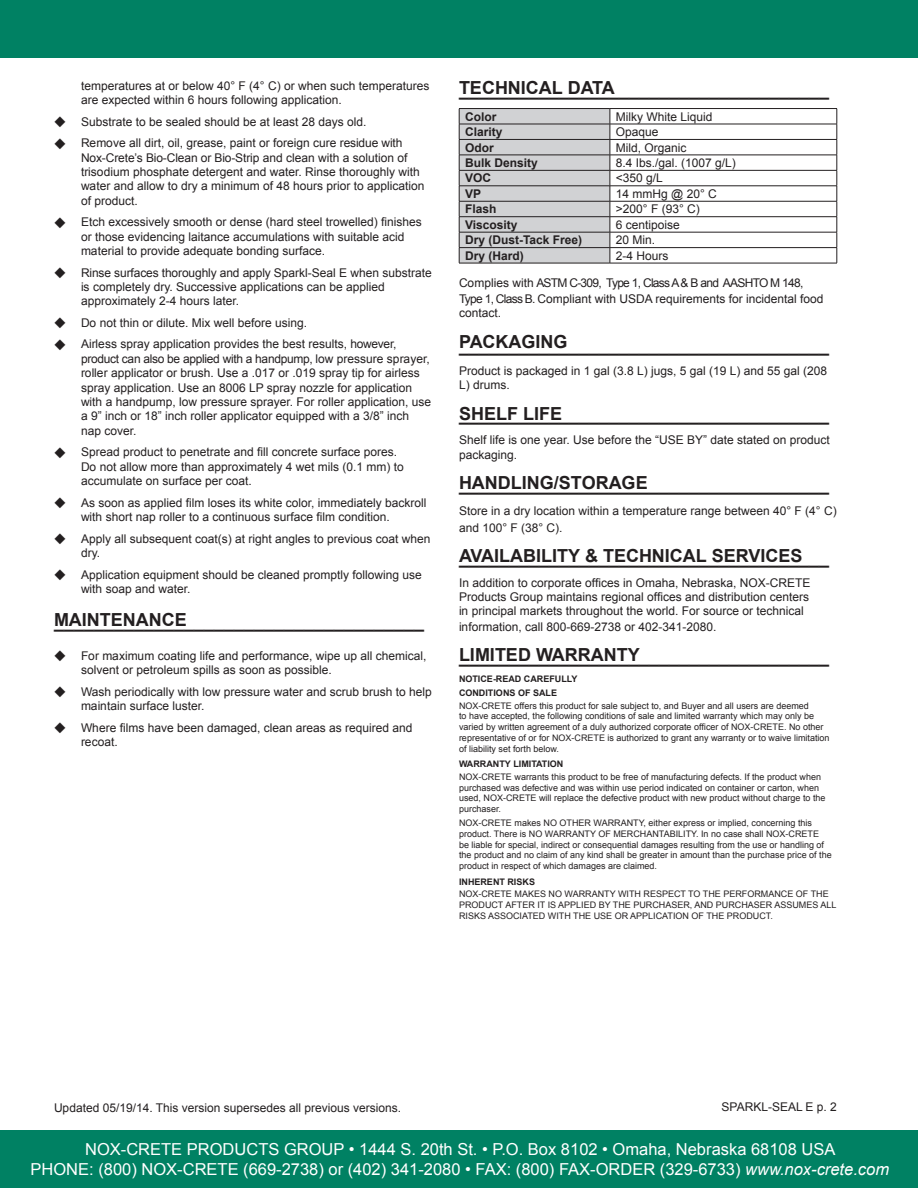
<style>
.page{position:relative;width:918px;height:1188px;background:#fff}
.page>*{position:absolute;margin:0;border:0;box-sizing:border-box;transform-origin:0 0}
.Section_Underline{font:700 18px "Arial";color:#231f20}
.Section_Header{font:700 18px "Arial";color:#231f20}
.t1{font:16.5px "Arial";color:#fff}
.Body_No_Bullet_-_End{font:12px/14.4px "Arial";color:#231f20}
.Body_Single{font:12px/15.6px "Arial";color:#231f20}
.Body_Single-2{font:700 12px "Arial";color:#231f20}
.Warranty_Text{font:12px "Arial";color:#231f20}
.Warranty_Text-2{font:9px/10.8px "Arial";color:#231f20}
.Warranty_Header{font:700 9px "Arial";color:#231f20}
.s1{font-style:italic}
</style>
<div class="page">
<hr style="left:459px;top:108px;width:151px;height:1px;background:#231f20">
<hr style="left:610px;top:108px;width:227px;height:1px;background:#231f20">
<hr style="left:610px;top:124px;width:227px;height:1px;background:#231f20">
<hr style="left:610px;top:139px;width:227px;height:1px;background:#231f20">
<hr style="left:610px;top:155px;width:227px;height:1px;background:#231f20">
<hr style="left:610px;top:170px;width:227px;height:1px;background:#231f20">
<hr style="left:610px;top:186px;width:227px;height:1px;background:#231f20">
<hr style="left:610px;top:201px;width:227px;height:1px;background:#231f20">
<hr style="left:610px;top:216px;width:227px;height:1px;background:#231f20">
<hr style="left:610px;top:232px;width:227px;height:1px;background:#231f20">
<hr style="left:610px;top:247px;width:227px;height:1px;background:#231f20">
<svg style="left:459px;top:109px;width:152px;height:154px;background:#c4c5c7"></svg>
<svg style="left:837px;top:109px;width:1px;height:154px"></svg>
<hr style="left:459px;top:263px;width:151px;height:1px;background:#231f20">
<hr style="left:610px;top:263px;width:227px;height:1px;background:#231f20">
<div style="left:0;top:1131px;width:918px;height:57px;background:#008163"></div>
<div style="left:0;top:0;width:918px;height:57px;background:#008163"></div>
<p class="Body_No_Bullet_-_End" style="left:81px;top:78px;width:350px">temperatures at or below 40° F (4° C) or when such temperatures are expected within 6 hours following application.</p>
<p class="Body_No_Bullet_-_End" style="left:54px;top:114px;width:314px">◆ Substrate to be sealed should be at least 28 days old.</p>
<p class="Body_No_Bullet_-_End" style="left:81px;top:136px;width:345px;text-indent:-27px">◆ Remove all dirt, oil, grease, paint or foreign cure residue with Nox-Crete’s Bio-Clean or Bio-Strip and clean with a solution of trisodium phosphate detergent and water. Rinse thoroughly with water and allow to dry a minimum of 48 hours prior to application of product.</p>
<p class="Body_No_Bullet_-_End" style="left:81px;top:215px;width:342px;text-indent:-27px">◆ Etch excessively smooth or dense (hard steel trowelled) finishes or those evidencing laitance accumulations with suitable acid material to provide adequate bonding surface.</p>
<p class="Body_No_Bullet_-_End" style="left:81px;top:265px;width:352px;text-indent:-27px">◆ Rinse surfaces thoroughly and apply Sparkl-Seal E when substrate is completely dry. Successive applications can be applied approximately 2-4 hours later.</p>
<p class="Body_No_Bullet_-_End" style="left:54px;top:316px;width:255px">◆ Do not thin or dilute. Mix well before using.</p>
<p class="Body_No_Bullet_-_End" style="left:81px;top:337px;width:352px;text-indent:-27px">◆ Airless spray application provides the best results, however, product can also be applied with a handpump, low pressure sprayer, roller applicator or brush. Use a .017 or .019 spray tip for airless spray application. Use an 8006 LP spray nozzle for application with a handpump, low pressure sprayer. For roller application, use a 9” inch or 18” inch roller applicator equipped with a 3/8” inch nap cover.</p>
<p class="Body_No_Bullet_-_End" style="left:81px;top:445px;width:324px;text-indent:-27px">◆ Spread product to penetrate and fill concrete surface pores.<br>Do not allow more than approximately 4 wet mils (0.1 mm) to accumulate on surface per coat.</p>
<p class="Body_No_Bullet_-_End" style="left:81px;top:495px;width:347px;text-indent:-27px">◆ As soon as applied film loses its white color, immediately backroll with short nap roller to a continuous surface film condition.</p>
<p class="Body_No_Bullet_-_End" style="left:81px;top:531px;width:351px;text-indent:-27px">◆ Apply all subsequent coat(s) at right angles to previous coat when dry.</p>
<p class="Body_No_Bullet_-_End" style="left:81px;top:567px;width:342px;text-indent:-27px">◆ Application equipment should be cleaned promptly following use with soap and water.</p>
<p class="Section_Header" style="left:54px;top:608px;width:134px">MAINTENANCE</p>
<p class="Section_Underline" style="left:54px;top:609px;width:372px">_____________________________________</p>
<p class="Body_No_Bullet_-_End" style="left:81px;top:649px;width:347px;text-indent:-27px">◆ For maximum coating life and performance, wipe up all chemical, solvent or petroleum spills as soon as possible.</p>
<p class="Body_No_Bullet_-_End" style="left:81px;top:685px;width:353px;text-indent:-27px">◆ Wash periodically with low pressure water and scrub brush to help maintain surface luster.</p>
<p class="Body_No_Bullet_-_End" style="left:81px;top:720px;width:333px;text-indent:-27px">◆ Where films have been damaged, clean areas as required and recoat.</p>
<p class="Section_Header" style="left:459px;top:76px;width:157px">TECHNICAL DATA</p>
<p class="Section_Underline" style="left:459px;top:77px;width:372px">_____________________________________</p>
<p class="Body_Single-2" style="left:465px;top:108px;width:33px">Color</p>
<p class="Body_Single" style="left:616px;top:109px;width:98px">Milky White Liquid</p>
<p class="Body_Single-2" style="left:465px;top:124px;width:39px">Clarity</p>
<p class="Body_Single" style="left:616px;top:124px;width:44px">Opaque</p>
<p class="Body_Single-2" style="left:465px;top:139px;width:30px">Odor</p>
<p class="Body_Single" style="left:616px;top:140px;width:72px">Mild, Organic</p>
<p class="Body_Single-2" style="left:465px;top:155px;width:74px">Bulk Density</p>
<p class="Body_Single" style="left:616px;top:155px;width:122px">8.4 Ibs./gal. (1007 g/L)</p>
<p class="Body_Single-2" style="left:465px;top:170px;width:28px">VOC</p>
<p class="Body_Single" style="left:616px;top:171px;width:49px">&lt;350 g/L</p>
<p class="Body_Single-2" style="left:465px;top:186px;width:18px">VP</p>
<p class="Body_Single" style="left:616px;top:186px;width:103px">14 mmHg @ 20° C</p>
<p class="Body_Single-2" style="left:465px;top:201px;width:33px">Flash</p>
<p class="Body_Single" style="left:616px;top:201px;width:85px">&gt;200° F (93° C)</p>
<p class="Body_Single-2" style="left:465px;top:217px;width:54px">Viscosity</p>
<p class="Body_Single" style="left:616px;top:217px;width:66px">6 centipoise</p>
<p class="Body_Single-2" style="left:465px;top:232px;width:119px">Dry (Dust-Tack Free)</p>
<p class="Body_Single" style="left:616px;top:232px;width:41px">20 Min.</p>
<p class="Body_Single-2" style="left:465px;top:247px;width:60px">Dry (Hard)</p>
<p class="Body_Single" style="left:616px;top:248px;width:54px">2-4 Hours</p>
<p class="Body_Single" style="left:459px;top:275px;width:366px">Complies with ASTM C-309, Type 1, Class A &amp; B and AASHTO M 148,<br>Type 1, Class B. Compliant with USDA requirements for incidental food</p>
<p class="Body_Single" style="left:459px;top:305px;width:44px">contact.</p>
<p class="Section_Header" style="left:459px;top:329px;width:110px">PACKAGING</p>
<p class="Section_Underline" style="left:459px;top:334px;width:372px">_____________________________________</p>
<p class="Body_No_Bullet_-_End" style="left:459px;top:364px;width:370px">Product is packaged in 1 gal (3.8 L) jugs, 5 gal (19 L) and 55 gal (208<br>L) drums.</p>
<p class="Section_Header" style="left:459px;top:402px;width:105px">SHELF LIFE</p>
<p class="Section_Underline" style="left:459px;top:403px;width:372px">_____________________________________</p>
<p class="Body_No_Bullet_-_End" style="left:459px;top:433px;width:372px">Shelf life is one year. Use before the “USE BY” date stated on product packaging.</p>
<p class="Section_Header" style="left:459px;top:471px;width:190px">HANDLING/STORAGE</p>
<p class="Section_Underline" style="left:459px;top:472px;width:372px">_____________________________________</p>
<p class="Body_No_Bullet_-_End" style="left:459px;top:503px;width:379px;line-height:16.2px">Store in a dry location within a temperature range between 40° F (4° C) and 100° F (38° C).</p>
<p class="Section_Header" style="left:459px;top:544px;width:345px">AVAILABILITY &amp; TECHNICAL SERVICES</p>
<p class="Section_Underline" style="left:459px;top:545px;width:372px">_____________________________________</p>
<p class="Body_No_Bullet_-_End" style="left:459px;top:575px;width:353px">In addition to corporate offices in Omaha, Nebraska, NOX-CRETE Products Group maintains regional offices and distribution centers in principal markets throughout the world. For source or technical information, call 800-669-2738 or 402-341-2080.</p>
<p class="Section_Header" style="left:459px;top:643px;width:182px">LIMITED WARRANTY</p>
<p class="Section_Underline" style="left:459px;top:644px;width:372px">_____________________________________</p>
<p class="Warranty_Header" style="left:459px;top:673px;width:120px">NOTICE-READ CAREFULLY</p>
<p class="Warranty_Header" style="left:459px;top:687px;width:100px">CONDITIONS OF SALE</p>
<p class="Warranty_Text-2" style="left:459px;top:700px;width:372px">NOX-CRETE offers this product for sale subject to, and Buyer and all users are deemed<br>to have accepted, the following conditions of sale and limited warranty which may only be varied by written agreement of a duly authorized corporate officer of NOX-CRETE. No other representative of or for NOX-CRETE is authorized to grant any warranty or to waive limitation of liability set forth below.</p>
<p class="Warranty_Header" style="left:459px;top:758px;width:106px">WARRANTY LIMITATION</p>
<p class="Warranty_Text-2" style="left:459px;top:771px;width:368px">NOX-CRETE warrants this product to be free of manufacturing defects. If the product when purchased was defective and was within use period indicated on container or carton, when used, NOX-CRETE will replace the defective product with new product without charge to the purchaser.</p>
<p class="Warranty_Text-2" style="left:459px;top:817px;width:374px">NOX-CRETE makes NO OTHER WARRANTY, either express or implied, concerning this product. There is NO WARRANTY OF MERCHANTABILITY. In no case shall NOX-CRETE<br>be liable for special, indirect or consequential damages resulting from the use or handling of the product and no claim of any kind shall be greater in amount than the purchase price of the product in respect of which damages are claimed.</p>
<p class="Warranty_Header" style="left:459px;top:876px;width:78px">INHERENT RISKS</p>
<p class="Warranty_Text-2" style="left:459px;top:889px;width:379px">NOX-CRETE MAKES NO WARRANTY WITH RESPECT TO THE PERFORMANCE OF THE<br>PRODUCT AFTER IT IS APPLIED BY THE PURCHASER, AND PURCHASER ASSUMES ALL<br>RISKS ASSOCIATED WITH THE USE OR APPLICATION OF THE PRODUCT.</p>
<p class="Body_No_Bullet_-_End" style="left:54px;top:1100px;width:349px">Updated 05/19/14. This version supersedes all previous versions.</p>
<p class="Warranty_Text" style="left:722px;top:1099px;width:117px">SPARKL-SEAL E p. 2</p>
<p class="t1" style="left:85px;top:1139px;width:752px">NOX-CRETE PRODUCTS GROUP • 1444 S. 20th St. • P.O. Box 8102 • Omaha, Nebraska 68108 USA</p>
<p class="t1" style="left:31px;top:1159px;width:860px">PHONE: (800) NOX-CRETE (669-2738) or (402) 341-2080 • FAX: (800) FAX-ORDER (329-6733) <span class="s1">www.nox-crete.com</span></p>
</div>
